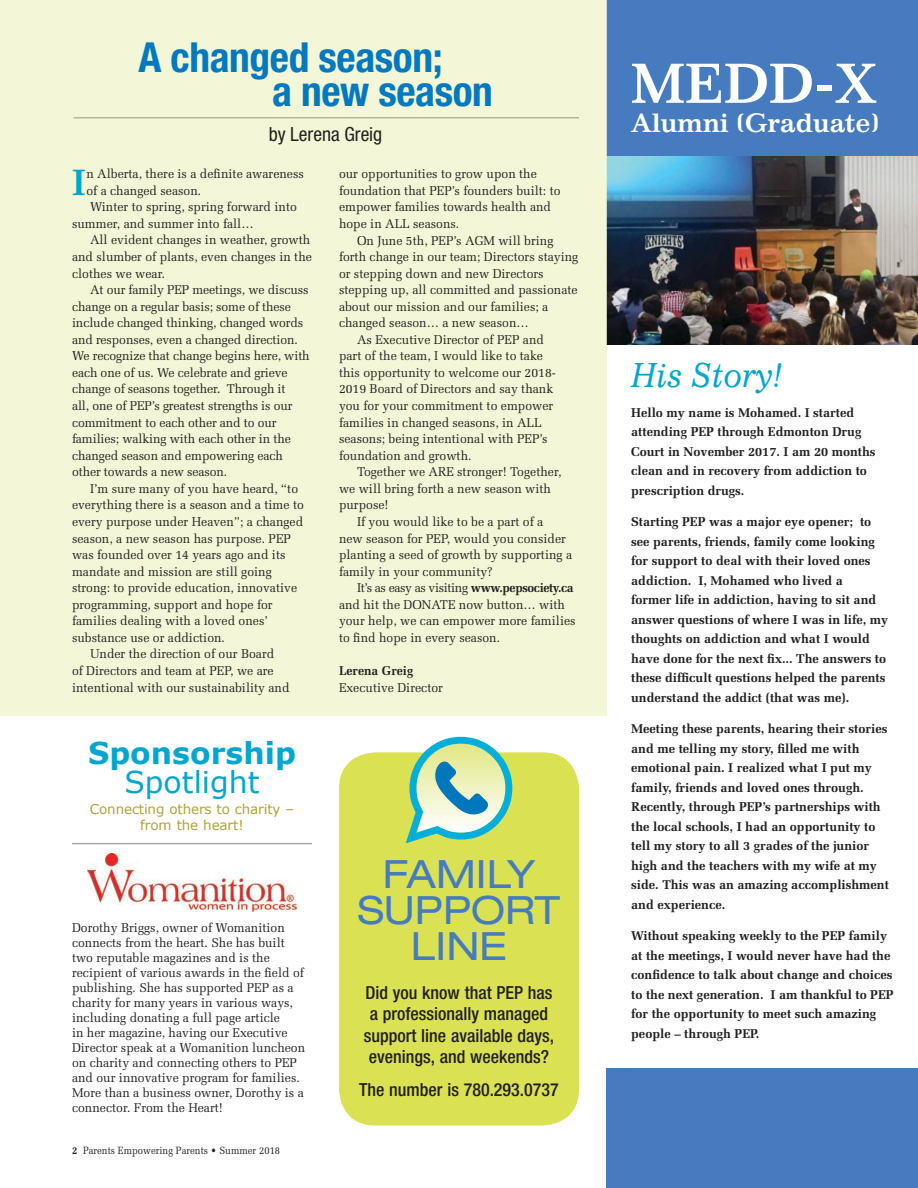
<style>
.page{position:relative;width:918px;height:1188px;background:#fff}
.page>*{position:absolute;margin:0;border:0;box-sizing:border-box;transform-origin:0 0}
.t1{font:700 54px "Impressum";color:#fff}
.t2{font:700 condensed 41.4px/34.2px "Helvetica Neue LT Std";letter-spacing:-.01em;color:#0079c1}
.t3{font:expanded 39px/36px "Helvetica Neue LT Std";color:#467cbf;text-align:center}
.t4{font:700 36.6px "Melior";color:#00a6cf;scale:.96 1}
.t5{font:italic 33.15px "Impressum";color:#00a6cf;scale:.92 1}
.t6{font:700 30px "Verdana";color:#00a6cf}
.t7{font:30px "Verdana";color:#00a6cf}
.t8{font:700 25.5px "Impressum";color:#fff}
.t9{font:condensed 19.5px "Helvetica Neue LT Std";color:#231f20}
.t10{font:500 condensed 18px/21.6px "Helvetica Neue LT Std";color:#231f20;text-align:center}
.t11{font:13.5px/16.5px "Verdana";letter-spacing:-.01em;color:#ada439;text-align:center}
.t12{font:12.75px/15px "Melior";color:#231f20;scale:.96 1}
.t13{font:700 12.75px/19.5px "Melior";color:#231f20}
.t14{font:12.75px "Melior";letter-spacing:-.03em;color:#231f20;scale:.96 1}
.t15{font:700 12.75px "Melior";color:#231f20;scale:.96 1}
.t16{font:10.5px "Melior";color:#231f20;scale:.9 1}
.s1{font-weight:700}
</style>
<div class="page">
<div style="left:339px;top:752px;width:240px;height:374px;background:#dae254;border-radius:36px"></div>
<div style="left:607px;top:0;width:311px;height:157px;background:#467cbf"></div>
<img style="left:607px;top:157px;width:311px;height:187px">
<div style="left:0;top:0;width:607px;height:716px;background:#f4f7d7"></div>
<hr style="left:74px;top:117px;width:505px;height:1px;background:#bcbec0">
<div style="left:607px;top:1068px;width:311px;height:120px;background:#467cbf"></div>
<img style="left:88px;top:853px;width:208px;height:58px">
<svg style="left:406px;top:736px;width:106px;height:107px"></svg>
<hr style="left:72px;top:843px;width:240px;height:1px;background:#a7a9ac">
<h2 class="t2" style="left:272px;top:40px;width:223px;text-indent:-134px">A changed season;<br>a new season</h2>
<h3 class="t9" style="left:269px;top:123px;width:115px">by Lerena Greig</h3>
<h3 class="t4" style="left:72px;top:160px;width:16px">I</h3>
<p class="t12" style="left:86px;top:166px;width:228px">n Alberta, there is a definite awareness</p>
<p class="t12" style="left:86px;top:183px;width:121px">of a changed season.</p>
<p class="t12" style="left:90px;top:199px;width:217px">Winter to spring, spring forward into</p>
<p class="t12" style="left:72px;top:216px;width:191px">summer, and summer into fall…</p>
<p class="t12" style="left:90px;top:233px;width:231px">All evident changes in weather, growth</p>
<p class="t12" style="left:72px;top:249px;width:251px">and slumber of plants, even changes in the</p>
<p class="t12" style="left:72px;top:266px;width:99px">clothes we wear.</p>
<p class="t12" style="left:90px;top:282px;width:229px">At our family PEP meetings, we discuss</p>
<p class="t12" style="left:72px;top:299px;width:230px">change on a regular basis; some of these</p>
<p class="t12" style="left:72px;top:315px;width:242px">include changed thinking, changed words</p>
<p class="t12" style="left:72px;top:332px;width:237px">and responses, even a changed direction.</p>
<p class="t12" style="left:72px;top:349px;width:249px">We recognize that change begins here, with</p>
<p class="t12" style="left:72px;top:365px;width:226px">each one of us. We celebrate and grieve</p>
<p class="t12" style="left:72px;top:382px;width:224px">change of seasons together. Through it</p>
<p class="t12" style="left:72px;top:398px;width:231px">all, one of PEP’s greatest strengths is our</p>
<p class="t12" style="left:72px;top:415px;width:215px">commitment to each other and to our</p>
<p class="t12" style="left:72px;top:431px;width:230px">families; walking with each other in the</p>
<p class="t12" style="left:72px;top:448px;width:221px">changed season and empowering each</p>
<p class="t12" style="left:72px;top:464px;width:163px">other towards a new season.</p>
<p class="t12" style="left:90px;top:481px;width:218px">I’m sure many of you have heard, “to</p>
<p class="t12" style="left:72px;top:498px;width:243px">everything there is a season and a time to</p>
<p class="t12" style="left:72px;top:514px;width:242px">every purpose under Heaven”; a changed</p>
<p class="t12" style="left:72px;top:531px;width:230px">season, a new season has purpose. PEP</p>
<p class="t12" style="left:72px;top:547px;width:224px">was founded over 14 years ago and its</p>
<p class="t12" style="left:72px;top:564px;width:210px">mandate and mission are still going</p>
<p class="t12" style="left:72px;top:580px;width:236px">strong: to provide education, innovative</p>
<p class="t12" style="left:72px;top:597px;width:210px">programming, support and hope for</p>
<p class="t12" style="left:72px;top:614px;width:205px">families dealing with a loved ones’</p>
<p class="t12" style="left:72px;top:630px;width:161px">substance use or addiction.</p>
<p class="t12" style="left:90px;top:647px;width:193px">Under the direction of our Board</p>
<p class="t12" style="left:72px;top:663px;width:212px">of Directors and team at PEP, we are</p>
<p class="t12" style="left:72px;top:680px;width:228px">intentional with our sustainability and</p>
<h3 class="t6" style="left:88px;top:734px;width:209px">Sponsorship</h3>
<h3 class="t7" style="left:124px;top:763px;width:137px">Spotlight</h3>
<p class="t11" style="left:90px;top:800px;width:206px">Connecting others to charity – from the heart!</p>
<p class="t12" style="left:72px;top:920px;width:244px">Dorothy Briggs, owner of Womanition connects from the heart. She has built two reputable magazines and is the recipient of various awards in the field of publishing. She has supported PEP as a charity for many years in various ways, including donating a full page article<br>in her magazine, having our Executive Director speak at a Womanition luncheon on charity and connecting others to PEP and our innovative program for families.<br>More than a business owner, Dorothy is a connector. From the Heart!</p>
<p class="t16" style="left:72px;top:1144px;width:233px"><span class="s1">2</span> Parents Empowering Parents • Summer 2018</p>
<p class="t12" style="left:339px;top:166px;width:232px;line-height:16.5px">our opportunities to grow upon the foundation that PEP’s founders built: to empower families towards health and hope in ALL seasons.</p>
<p class="t12" style="left:357px;top:233px;width:206px">On June 5th, PEP’s AGM will bring</p>
<p class="t12" style="left:339px;top:249px;width:251px">forth change in our team; Directors staying</p>
<p class="t12" style="left:339px;top:266px;width:215px">or stepping down and new Directors</p>
<p class="t12" style="left:339px;top:282px;width:250px">stepping up, all committed and passionate</p>
<p class="t12" style="left:339px;top:299px;width:220px">about our mission and our families; a</p>
<p class="t12" style="left:339px;top:316px;width:199px">changed season… a new season…</p>
<p class="t12" style="left:357px;top:332px;width:196px">As Executive Director of PEP and</p>
<p class="t12" style="left:339px;top:349px;width:214px">part of the team, I would like to take</p>
<p class="t12" style="left:339px;top:365px;width:227px">this opportunity to welcome our 2018-</p>
<p class="t12" style="left:339px;top:382px;width:225px">2019 Board of Directors and say thank</p>
<p class="t12" style="left:339px;top:398px;width:225px">you for your commitment to empower</p>
<p class="t12" style="left:339px;top:415px;width:213px">families in changed seasons, in ALL</p>
<p class="t12" style="left:339px;top:431px;width:219px">seasons; being intentional with PEP’s</p>
<p class="t12" style="left:339px;top:448px;width:140px">foundation and growth.</p>
<p class="t12" style="left:357px;top:464px;width:215px">Together we ARE stronger! Together,</p>
<p class="t12" style="left:339px;top:481px;width:222px">we will bring forth a new season with</p>
<p class="t12" style="left:339px;top:498px;width:53px">purpose!</p>
<p class="t12" style="left:357px;top:514px;width:196px">If you would like to be a part of a</p>
<p class="t12" style="left:339px;top:531px;width:238px">new season for PEP, would you consider</p>
<p class="t12" style="left:339px;top:547px;width:244px">planting a seed of growth by supporting a</p>
<p class="t12" style="left:339px;top:564px;width:162px">family in your community?</p>
<p class="t14" style="left:357px;top:580px;width:227px">It’s as easy as visiting <span class="s1">www.pepsociety.ca</span></p>
<p class="t12" style="left:339px;top:597px;width:237px">and hit the DONATE now button… with</p>
<p class="t12" style="left:339px;top:613px;width:248px">your help, we can empower more families</p>
<p class="t12" style="left:339px;top:630px;width:169px">to find hope in every season.</p>
<p class="t15" style="left:339px;top:663px;width:79px">Lerena Greig</p>
<p class="t12" style="left:339px;top:680px;width:110px">Executive Director</p>
<h3 class="t3" style="left:358px;top:856px;width:204px">FAMILY<br>SUPPORT<br>LINE</h3>
<h3 class="t10" style="left:364px;top:981px;width:192px">Did you know that PEP has a professionally managed support line available days, evenings, and weekends?</h3>
<h3 class="t10" style="left:359px;top:1078px;width:201px">The number is 780.293.0737</h3>
<h1 class="t1" style="left:631px;top:51px;width:247px">MEDD-X</h1>
<h3 class="t8" style="left:631px;top:107px;width:250px">Alumni (Graduate)</h3>
<h3 class="t5" style="left:631px;top:355px;width:166px">His Story!</h3>
<p class="t13" style="left:631px;top:403px;width:246px">Hello my name is Mohamed. I started attending PEP through Edmonton Drug Court in November 2017. I am 20 months clean and in recovery from addiction to prescription drugs.</p>
<p class="t13" style="left:631px;top:512px;width:259px">Starting PEP was a major eye opener; to see parents, friends, family come looking for support to deal with their loved ones addiction. I, Mohamed who lived a<br>former life in addiction, having to sit and answer questions of where I was in life, my thoughts on addiction and what I would have done for the next fix... The answers to these difficult questions helped the parents understand the addict (that was me).</p>
<p class="t13" style="left:631px;top:719px;width:259px">Meeting these parents, hearing their stories and me telling my story, filled me with emotional pain. I realized what I put my family, friends and loved ones through.<br>Recently, through PEP’s partnerships with the local schools, I had an opportunity to tell my story to all 3 grades of the junior high and the teachers with my wife at my side. This was an amazing accomplishment and experience.</p>
<p class="t13" style="left:631px;top:926px;width:264px">Without speaking weekly to the PEP family at the meetings, I would never have had the confidence to talk about change and choices to the next generation. I am thankful to PEP for the opportunity to meet such amazing people – through PEP.</p>
</div>
